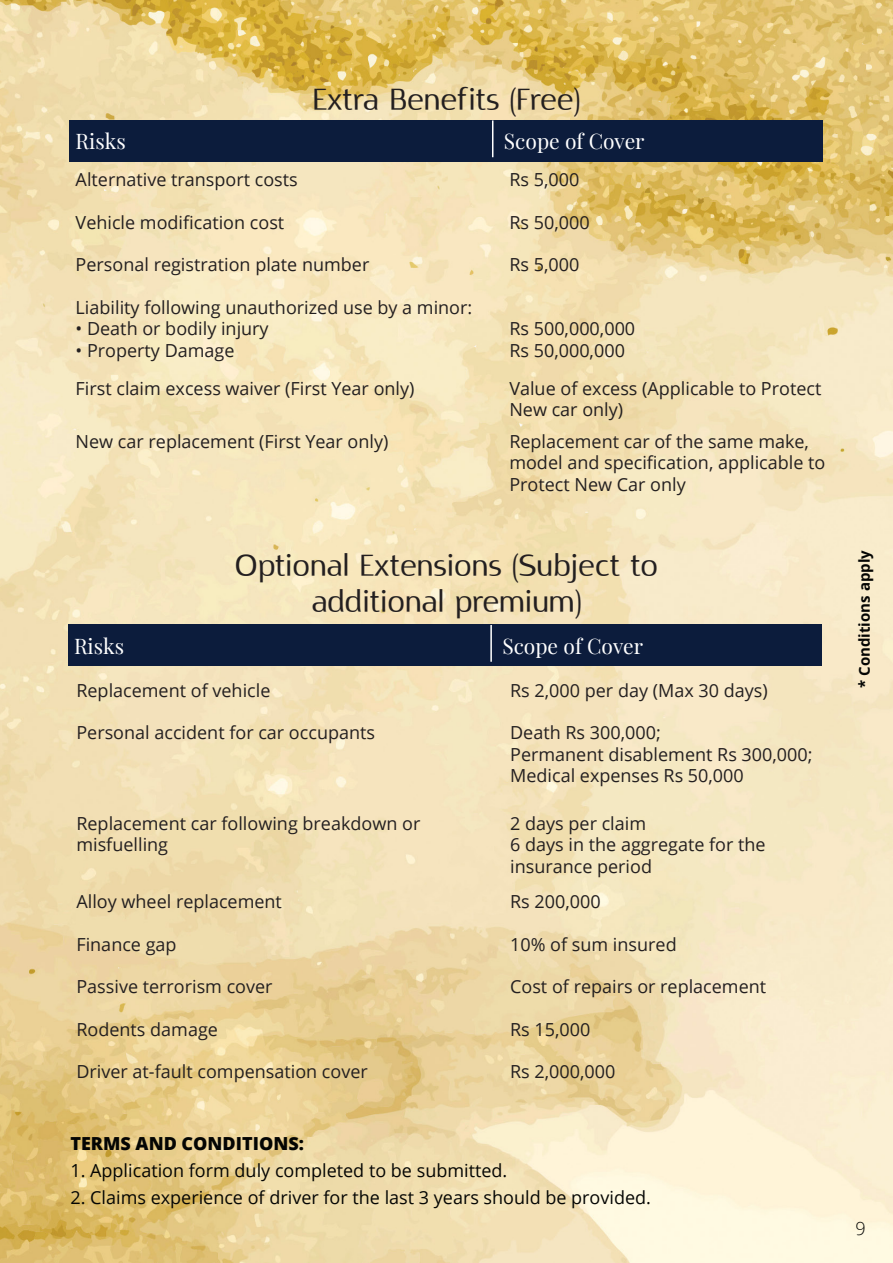
<style>
.page{position:relative;width:893px;height:1263px;background:#fff}
.page>*{position:absolute;margin:0;border:0;box-sizing:border-box;transform-origin:0 0}
.t1{font:30px "Rabelo";color:#231f20}
.t2{font:21px "Playfair Display";color:#fff}
.t3{font:18px/21.6px "Open Sans";color:#231f20}
.t4{font:18px "Open Sans";color:#040503}
.t5{font:800 18px "Open Sans";color:#040503}
.t6{font:300 18px "Open Sans";color:#040503}
.t7{font:700 15px "Open Sans";color:#040503}
</style>
<div class="page">
<img style="left:0;top:0;width:893px;height:1263px">
<div style="left:70px;top:120px;width:753px;height:41px;background:#0c1c3c"></div>
<div style="left:68px;top:625px;width:754px;height:41px;background:#0c1c3c"></div>
<hr style="left:492px;top:120px;width:1px;height:37px;background:#fff">
<hr style="left:490px;top:625px;width:2px;height:37px;background:#fff">
<p class="t1" style="left:313px;top:81px;width:269px">Extra Benefits (Free)</p>
<p class="t2" style="left:76px;top:125px;width:52px">Risks</p>
<p class="t2" style="left:504px;top:125px;width:142px">Scope of Cover</p>
<p class="t3" style="left:76px;top:168px;width:224px">Alternative transport costs</p>
<p class="t3" style="left:509px;top:168px;width:71px">Rs 5,000</p>
<p class="t3" style="left:76px;top:211px;width:210px">Vehicle modification cost</p>
<p class="t3" style="left:509px;top:211px;width:82px">Rs 50,000</p>
<p class="t3" style="left:76px;top:253px;width:295px">Personal registration plate number</p>
<p class="t3" style="left:509px;top:253px;width:71px">Rs 5,000</p>
<p class="t3" style="left:76px;top:296px;width:398px">Liability following unauthorized use by a minor:</p>
<p class="t3" style="left:76px;top:318px;width:195px">• Death or bodily injury</p>
<p class="t3" style="left:76px;top:339px;width:160px">• Property Damage</p>
<p class="t3" style="left:509px;top:318px;width:127px">Rs 500,000,000</p>
<p class="t3" style="left:509px;top:339px;width:117px">Rs 50,000,000</p>
<p class="t3" style="left:76px;top:377px;width:340px">First claim excess waiver (First Year only)</p>
<p class="t3" style="left:509px;top:377px;width:313px">Value of excess (Applicable to Protect<br>New car only)</p>
<p class="t3" style="left:76px;top:430px;width:314px">New car replacement (First Year only)</p>
<p class="t3" style="left:509px;top:430px;width:318px">Replacement car of the same make, model and specification, applicable to<br>Protect New Car only</p>
<p class="t1" style="left:235px;top:548px;width:425px">Optional Extensions (Subject to</p>
<p class="t1" style="left:312px;top:584px;width:271px">additional premium)</p>
<p class="t2" style="left:74px;top:629px;width:52px">Risks</p>
<p class="t2" style="left:502px;top:629px;width:142px">Scope of Cover</p>
<p class="t3" style="left:76px;top:679px;width:196px">Replacement of vehicle</p>
<p class="t3" style="left:510px;top:679px;width:259px">Rs 2,000 per day (Max 30 days)</p>
<p class="t3" style="left:76px;top:721px;width:300px">Personal accident for car occupants</p>
<p class="t3" style="left:510px;top:721px;width:152px">Death Rs 300,000;</p>
<p class="t3" style="left:510px;top:743px;width:304px">Permanent disablement Rs 300,000;</p>
<p class="t3" style="left:510px;top:764px;width:235px">Medical expenses Rs 50,000</p>
<p class="t3" style="left:76px;top:812px;width:345px">Replacement car following breakdown or</p>
<p class="t3" style="left:76px;top:833px;width:93px">misfuelling</p>
<p class="t3" style="left:510px;top:812px;width:137px">2 days per claim</p>
<p class="t3" style="left:510px;top:833px;width:257px">6 days in the aggregate for the</p>
<p class="t3" style="left:510px;top:855px;width:143px">insurance period</p>
<p class="t3" style="left:76px;top:890px;width:207px">Alloy wheel replacement</p>
<p class="t3" style="left:510px;top:890px;width:92px">Rs 200,000</p>
<p class="t3" style="left:76px;top:933px;width:102px">Finance gap</p>
<p class="t3" style="left:510px;top:933px;width:168px">10% of sum insured</p>
<p class="t3" style="left:76px;top:975px;width:198px">Passive terrorism cover</p>
<p class="t3" style="left:510px;top:975px;width:257px">Cost of repairs or replacement</p>
<p class="t3" style="left:76px;top:1018px;width:143px">Rodents damage</p>
<p class="t3" style="left:510px;top:1018px;width:82px">Rs 15,000</p>
<p class="t3" style="left:76px;top:1060px;width:293px">Driver at-fault compensation cover</p>
<p class="t3" style="left:510px;top:1060px;width:107px">Rs 2,000,000</p>
<p class="t5" style="left:70px;top:1130px;width:235px">TERMS AND CONDITIONS:</p>
<p class="t4" style="left:70px;top:1158px;width:438px">1. Application form duly completed to be submitted.</p>
<p class="t4" style="left:70px;top:1185px;width:582px">2. Claims experience of driver for the last 3 years should be provided.</p>
<p class="t7" style="left:854px;top:688px;width:139px;rotate:-90deg">* Conditions apply</p>
<p class="t6" style="left:855px;top:1216px;width:12px">9</p>
</div>
